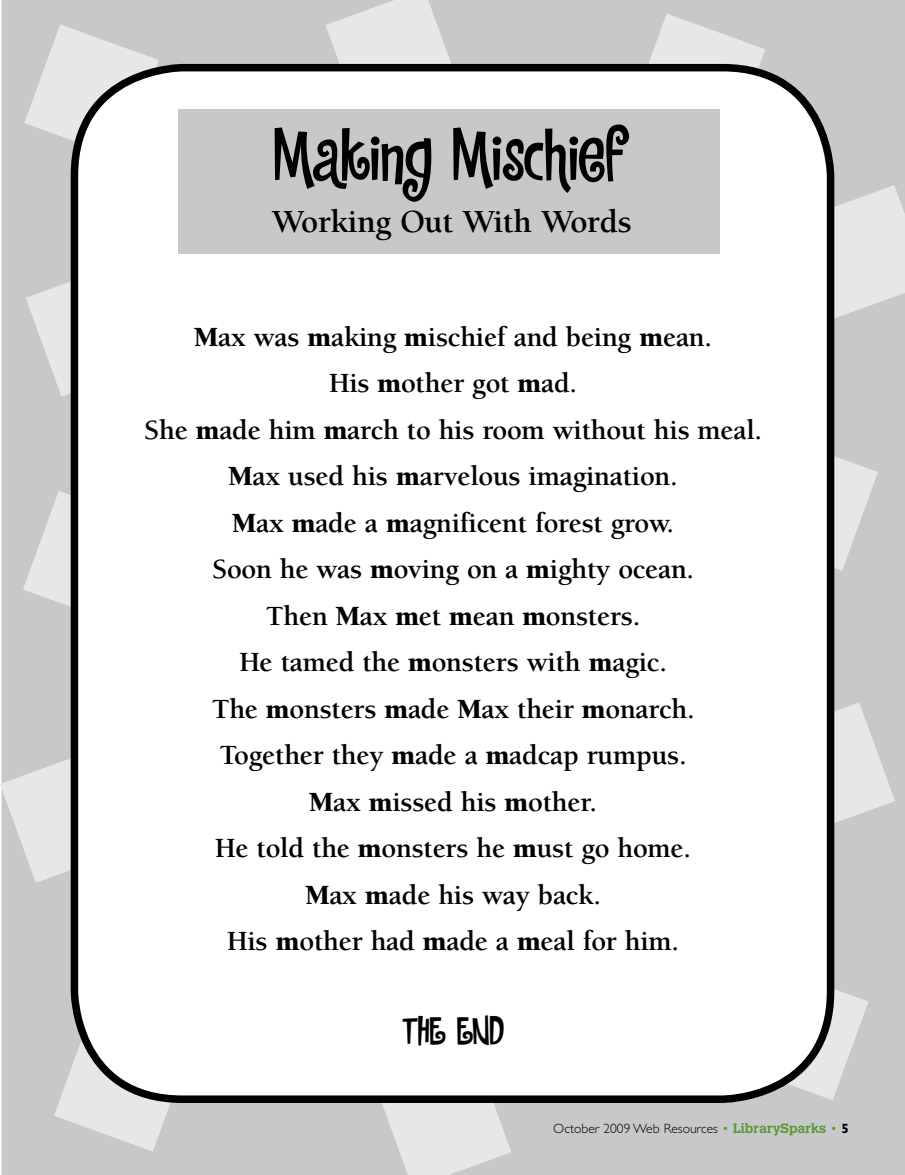
<style>
.page{position:relative;width:905px;height:1175px;background:#fff}
.page>*{position:absolute;margin:0;border:0;box-sizing:border-box;transform-origin:0 0}
.t1{font:67.5px "Countryhouse";letter-spacing:-.06em;color:#000}
.t2{font:36px "Countryhouse";letter-spacing:-.045em;color:#000}
.t3{font:700 33px "Berkeley";letter-spacing:-.01em;color:#000}
.t4{font:700 28.5px/46.5px "Berkeley";letter-spacing:-.01em;color:#000;text-align:center}
.t5{font:300 13.5px "Gill Sans";color:#000}
.s1{font-weight:900}
.s2{color:#5d9732}
.s3{font-family:"Calvert";font-weight:700;color:#5d9732}
</style>
<div class="page">
<div style="left:2px;top:0;width:902px;height:1174px;background:#c6c8ca"></div>
<svg style="left:24px;top:24px;width:135px;height:135px;background:#d0d1d2"></svg>
<svg style="left:325px;top:0;width:135px;height:64px;background:#dcdddf"></svg>
<svg style="left:630px;top:14px;width:135px;height:63px;background:#d6d7d9"></svg>
<svg style="left:834px;top:185px;width:70px;height:134px;background:#dedfe0"></svg>
<svg style="left:834px;top:436px;width:44px;height:135px;background:#d4d5d7"></svg>
<svg style="left:834px;top:702px;width:61px;height:135px;background:#d7d8da"></svg>
<svg style="left:749px;top:965px;width:119px;height:135px;background:#c5c6c8"></svg>
<svg style="left:377px;top:1102px;width:134px;height:72px;background:#dbdcdd"></svg>
<svg style="left:54px;top:1017px;width:135px;height:134px;background:#cdced0"></svg>
<svg style="left:0;top:748px;width:71px;height:134px;background:#dadbdc"></svg>
<svg style="left:23px;top:490px;width:48px;height:135px;background:#d5d6d8"></svg>
<svg style="left:26px;top:262px;width:45px;height:134px;background:#d4d6d7"></svg>
<div style="left:74px;top:68px;width:756px;height:1031px;background:#fff;border-radius:108px"></div>
<div style="left:71px;top:64px;width:763px;height:1038px;border:8px solid #000;border-radius:108px"></div>
<div style="left:178px;top:110px;width:541px;height:144px;background:#c6c8ca"></div>
<svg style="left:842px;top:1124px;width:5px;height:9px"></svg>
<h1 class="t1" style="left:272px;top:107px;width:361px">Making Mischief</h1>
<p class="t3" style="left:272px;top:204px;width:361px">Working Out With Words</p>
<p class="t4" style="left:144px;top:314px;width:619px"><span class="s1">M</span>ax was <span class="s1">m</span>aking <span class="s1">m</span>ischief and being <span class="s1">m</span>ean.<br>His <span class="s1">m</span>other got <span class="s1">m</span>ad.<br>She <span class="s1">m</span>ade him <span class="s1">m</span>arch to his room without his meal.<br><span class="s1">M</span>ax used his <span class="s1">m</span>arvelous imagination.<br><span class="s1">M</span>ax <span class="s1">m</span>ade a <span class="s1">m</span>agnificent forest grow.<br>Soon he was <span class="s1">m</span>oving on a <span class="s1">m</span>ighty ocean.<br>Then <span class="s1">M</span>ax <span class="s1">m</span>et <span class="s1">m</span>ean <span class="s1">m</span>onsters.<br>He tamed the <span class="s1">m</span>onsters with <span class="s1">m</span>agic.<br>The <span class="s1">m</span>onsters <span class="s1">m</span>ade <span class="s1">M</span>ax their <span class="s1">m</span>onarch.<br>Together they <span class="s1">m</span>ade a <span class="s1">m</span>adcap rumpus.<br><span class="s1">M</span>ax <span class="s1">m</span>issed his <span class="s1">m</span>other.<br>He told the <span class="s1">m</span>onsters he <span class="s1">m</span>ust go home.<br><span class="s1">M</span>ax <span class="s1">m</span>ade his way back.<br>His <span class="s1">m</span>other had <span class="s1">m</span>ade a <span class="s1">m</span>eal for him.</p>
<p class="t2" style="left:401px;top:1005px;width:105px">THE END</p>
<p class="t5" style="left:553px;top:1121px;width:285px">October 2009 Web Resources <span class="s2">•</span> <span class="s3">LibrarySparks</span> <span class="s2">•</span></p>
</div>
